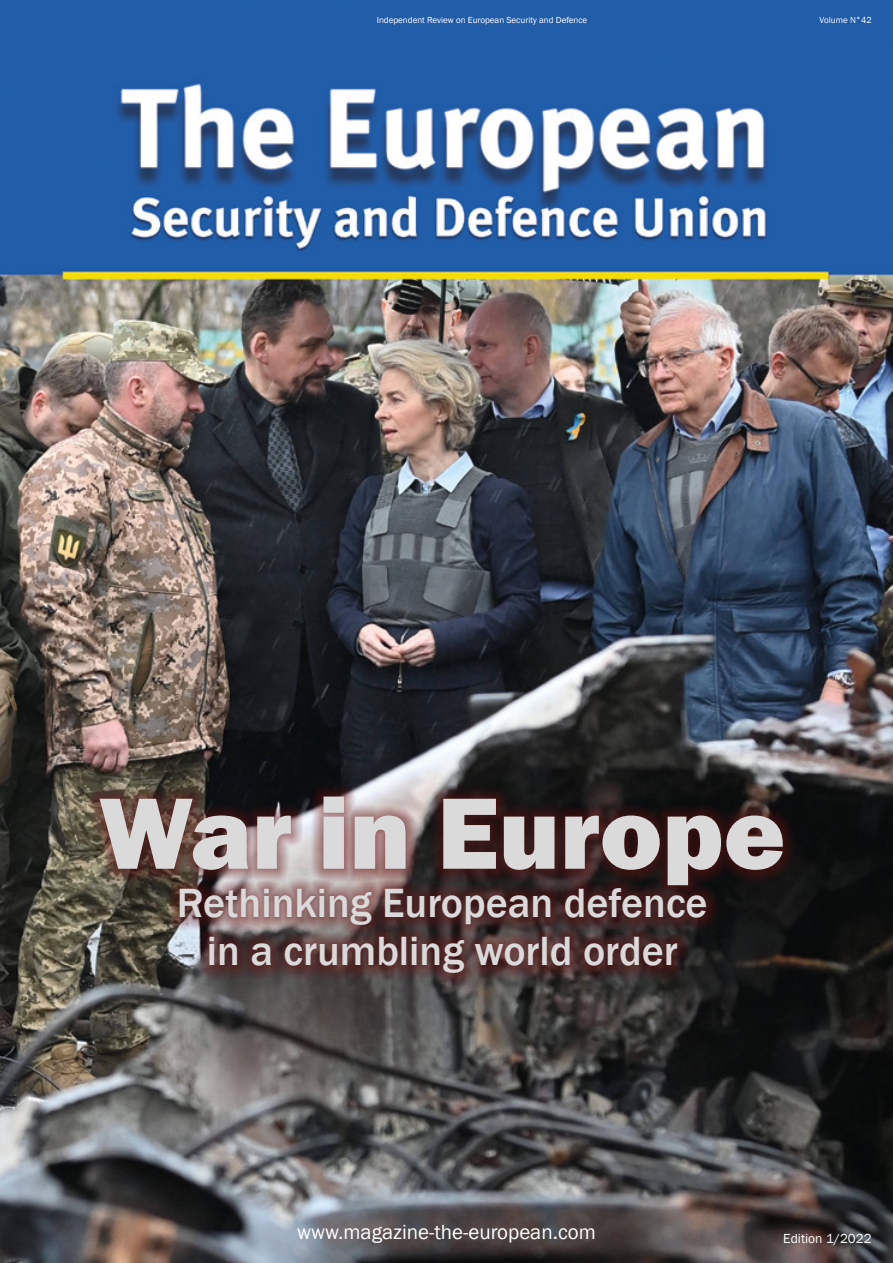
<style>
.page{position:relative;width:893px;height:1263px;background:#fff}
.page>*{position:absolute;margin:0;border:0;box-sizing:border-box;transform-origin:0 0}
.t1{font:800 105px "Franklin Gothic";color:#dadada}
.t2{font:500 42px/48px "Franklin Gothic";color:#dadada;text-align:center}
.t3{font:21px "Franklin Gothic";color:#fff}
.t4{font:13.5px "Franklin Gothic";color:#fff}
.t5{font:9px "Franklin Gothic";color:#fff}
</style>
<div class="page">
<img style="left:0;top:0;width:893px;height:1263px">
<img style="left:87px;top:785px;width:708px;height:200px">
<p class="t5" style="left:377px;top:15px;width:212px">Independent Review on European Security and Defence</p>
<p class="t5" style="left:820px;top:15px;width:54px">Volume N°42</p>
<h1 class="t1" style="left:99px;top:765px;width:688px">War in Europe</h1>
<h2 class="t2" style="left:177px;top:879px;width:532px">Rethinking European defence in a crumbling world order</h2>
<h3 class="t3" style="left:297px;top:1219px;width:300px">www.magazine-the-european.com</h3>
<h3 class="t4" style="left:783px;top:1230px;width:90px">Edition 1/2022</h3>
</div>
